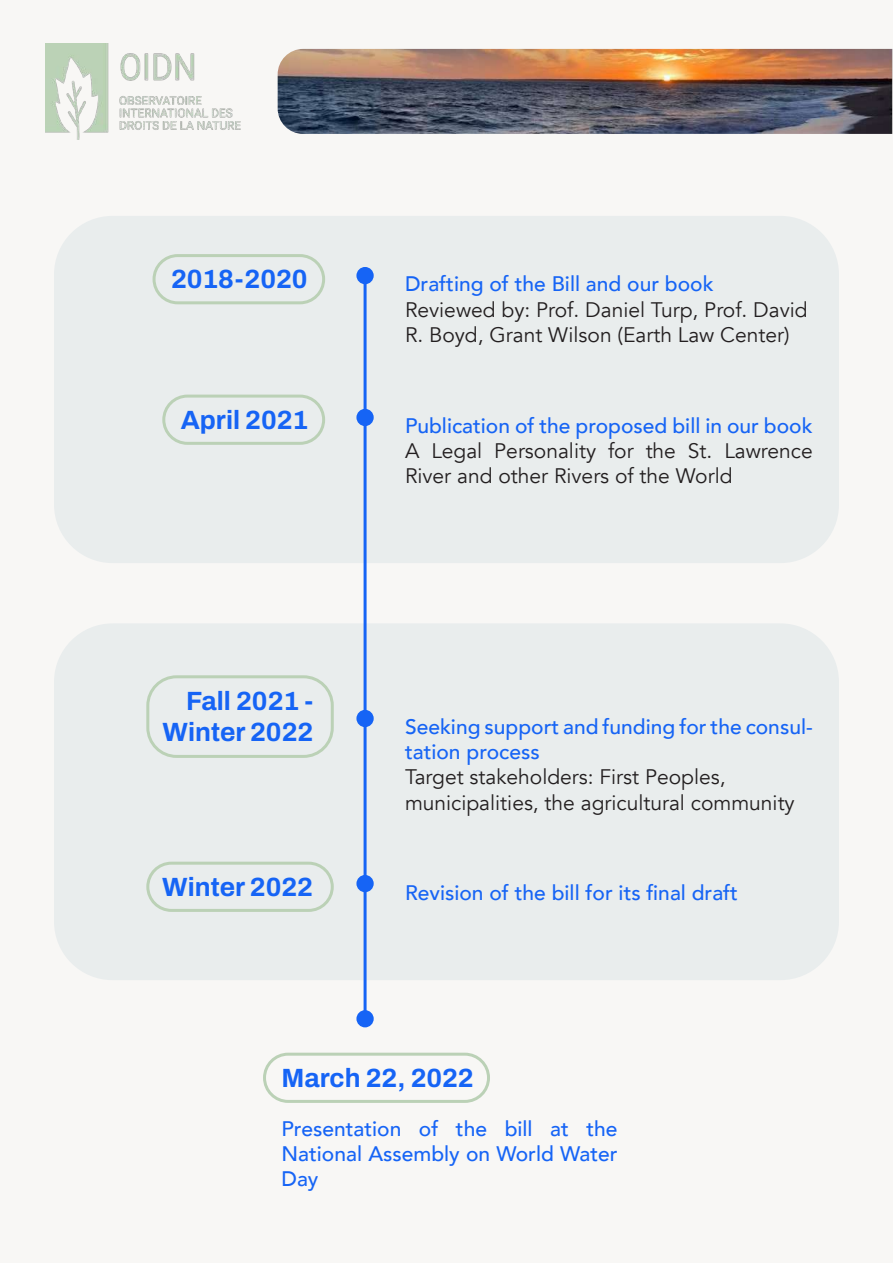
<style>
.page{position:relative;width:893px;height:1263px;background:#fff}
.page>*{position:absolute;margin:0;border:0;box-sizing:border-box;transform-origin:0 0}
.t1{font:700 26.4px/31.7px "Archivo";color:#1664f5;text-align:right}
.t2{font:21px/25.2px "Avenir";color:#231f20}
.t3{font:500 21px/25.2px "Avenir";color:#1664f5;text-align:justify}
</style>
<div class="page">
<div style="left:0;top:0;width:892px;height:1263px;background:#f8f7f5"></div>
<img style="left:46px;top:44px;width:195px;height:95px">
<div style="left:54px;top:623px;width:784px;height:357px;background:#e9eded;border-radius:58px"></div>
<div style="left:54px;top:216px;width:784px;height:347px;background:#e9eded;border-radius:58px"></div>
<div style="left:152px;top:254px;width:173px;height:50px;border:3px solid #bbd1b6;border-radius:24px"></div>
<div style="left:162px;top:395px;width:163px;height:50px;border:3px solid #bbd1b6;border-radius:24px"></div>
<div style="left:146px;top:675px;width:188px;height:83px;border:3px solid #bbd1b6;border-radius:29px"></div>
<div style="left:146px;top:862px;width:188px;height:50px;border:3px solid #bbd1b6;border-radius:24px"></div>
<div style="left:263px;top:1053px;width:227px;height:50px;border:3px solid #bbd1b6;border-radius:24px"></div>
<hr style="left:363px;top:281px;width:3px;height:736px;background:#1664f5">
<div style="left:356px;top:267px;width:18px;height:17px;background:#1664f5;border-radius:50%"></div>
<div style="left:356px;top:409px;width:18px;height:17px;background:#1664f5;border-radius:50%"></div>
<div style="left:356px;top:710px;width:18px;height:17px;background:#1664f5;border-radius:50%"></div>
<div style="left:356px;top:875px;width:18px;height:17px;background:#1664f5;border-radius:50%"></div>
<div style="left:356px;top:1010px;width:18px;height:17px;background:#1664f5;border-radius:50%"></div>
<img style="left:278px;top:49px;width:614px;height:85px">
<p class="t1" style="left:171px;top:263px;width:138px">2018-2020</p>
<p class="t3" style="left:405px;top:270px;width:310px">Drafting of the Bill and our book</p>
<p class="t2" style="left:405px;top:297px;width:404px">Reviewed by: Prof. Daniel Turp, Prof. David<br>R. Boyd, Grant Wilson (Earth Law Center)</p>
<p class="t1" style="left:181px;top:404px;width:129px">April 2021</p>
<p class="t3" style="left:405px;top:412px;width:409px">Publication of the proposed bill in our book</p>
<p class="t2" style="left:405px;top:439px;width:409px">A Legal Personality for the St. Lawrence<br>River and other Rivers of the World</p>
<p class="t1" style="left:162px;top:685px;width:152px">Fall 2021 -<br>Winter 2022</p>
<p class="t3" style="left:405px;top:713px;width:409px">Seeking support and funding for the consul&shy;tation process</p>
<p class="t2" style="left:405px;top:765px;width:391px">Target stakeholders: First Peoples, municipalities, the agricultural community</p>
<p class="t1" style="left:162px;top:871px;width:152px">Winter 2022</p>
<p class="t3" style="left:405px;top:879px;width:334px">Revision of the bill for its final draft</p>
<p class="t1" style="left:281px;top:1062px;width:194px">March 22, 2022</p>
<p class="t3" style="left:281px;top:1115px;width:337px">Presentation of the bill at the National Assembly on World Water Day</p>
</div>
